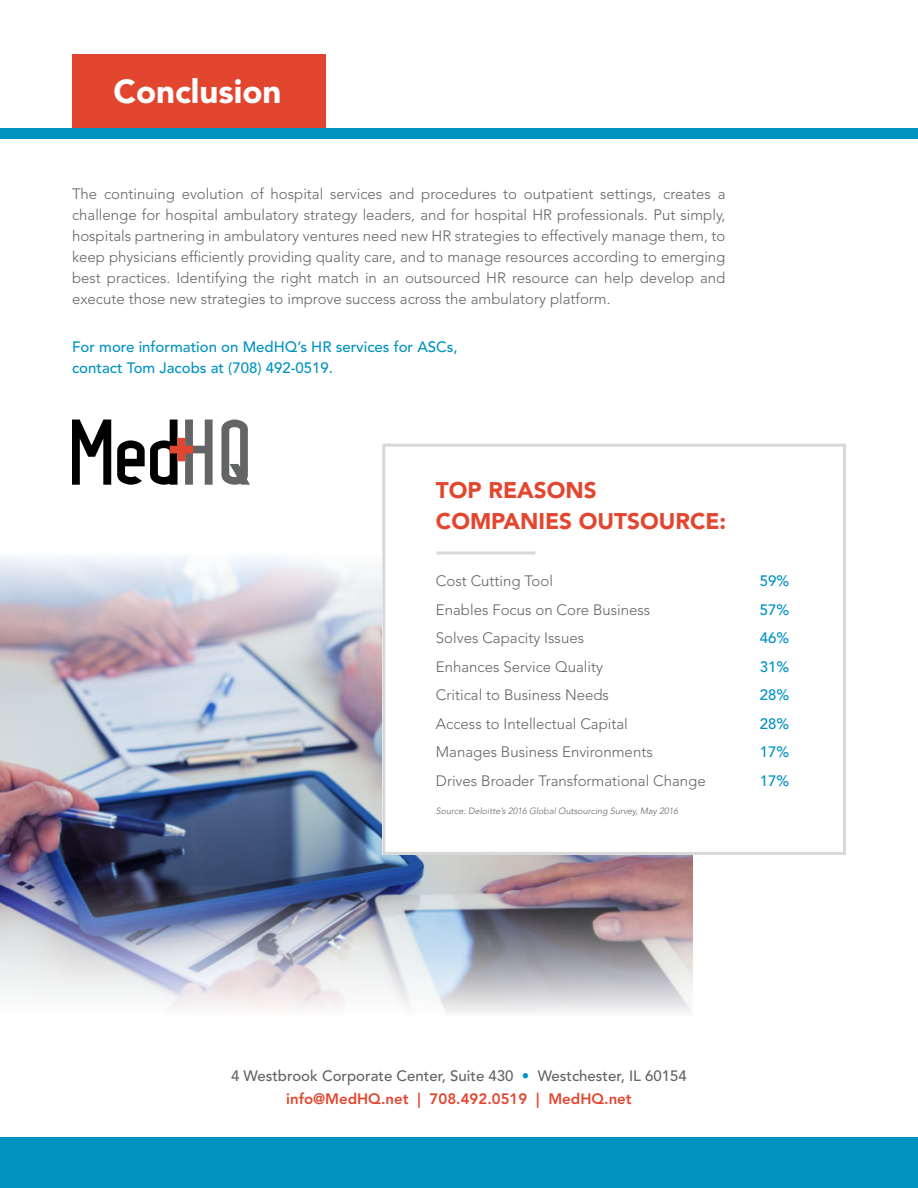
<style>
.page{position:relative;width:918px;height:1188px;background:#fff}
.page>*{position:absolute;margin:0;border:0;box-sizing:border-box;transform-origin:0 0}
.t1{font:900 33px "Avenir LT Std";color:#fff}
.t2{font:900 22.5px/31.5px "Avenir LT Std";color:#e3462f}
.t3{font:300 15px/21px "Avenir LT Std";color:#636466;text-align:justify}
.t4{font:500 15px/21px "Avenir LT Std";color:#0093c2}
.t5{font:500 15px/22.5px "Avenir LT Std";color:#636466;text-align:center}
.t6{font:italic 300 9px "Avenir LT Std";color:#636466}
.s1{color:#0093c2}
.s2{font-weight:800;color:#e3462f}
</style>
<div class="page">
<div style="left:72px;top:54px;width:254px;height:74px;background:#e3462f"></div>
<img style="left:0;top:688px;width:693px;height:196px">
<svg style="left:0;top:557px;width:382px;height:131px"></svg>
<img style="left:0;top:884px;width:693px;height:128px">
<div style="left:0;top:128px;width:918px;height:11px;background:#0093c2"></div>
<div style="left:0;top:1138px;width:918px;height:50px;background:#0093c2"></div>
<div style="left:382px;top:444px;width:464px;height:411px;background:#fff"></div>
<hr style="left:436px;top:551px;width:99px;height:3px;background:#636466">
<svg style="left:221px;top:420px;width:29px;height:65px"></svg>
<svg style="left:72px;top:420px;width:39px;height:65px"></svg>
<svg style="left:117px;top:420px;width:96px;height:65px"></svg>
<h1 class="t1" style="left:113px;top:71px;width:170px">Conclusion</h1>
<p class="t3" style="left:72px;top:183px;width:655px">The continuing evolution of hospital services and procedures to outpatient settings, creates a challenge for hospital ambulatory strategy leaders, and for hospital HR professionals. Put simply, hospitals partnering in ambulatory ventures need new HR strategies to effectively manage them, to keep physicians efficiently providing quality care, and to manage resources according to emerging best practices. Identifying the right match in an outsourced HR resource can help develop and execute those new strategies to improve success across the ambulatory platform.</p>
<p class="t4" style="left:72px;top:337px;width:387px">For more information on MedHQ’s HR services for ASCs, contact Tom Jacobs at (708) 492-0519.</p>
<h2 class="t2" style="left:436px;top:474px;width:292px">TOP REASONS<br>COMPANIES OUTSOURCE:</h2>
<p class="t3" style="left:436px;top:571px;width:119px">Cost Cutting Tool</p>
<p class="t4" style="left:760px;top:571px;width:31px">59%</p>
<p class="t3" style="left:436px;top:599px;width:216px">Enables Focus on Core Business</p>
<p class="t4" style="left:760px;top:600px;width:31px">57%</p>
<p class="t3" style="left:436px;top:628px;width:150px">Solves Capacity Issues</p>
<p class="t4" style="left:760px;top:628px;width:31px">46%</p>
<p class="t3" style="left:436px;top:656px;width:168px">Enhances Service Quality</p>
<p class="t4" style="left:760px;top:657px;width:31px">31%</p>
<p class="t3" style="left:436px;top:685px;width:175px">Critical to Business Needs</p>
<p class="t4" style="left:760px;top:685px;width:31px">28%</p>
<p class="t3" style="left:436px;top:713px;width:193px">Access to Intellectual Capital</p>
<p class="t4" style="left:760px;top:714px;width:31px">28%</p>
<p class="t3" style="left:436px;top:742px;width:218px">Manages Business Environments</p>
<p class="t4" style="left:760px;top:742px;width:31px">17%</p>
<p class="t3" style="left:436px;top:770px;width:271px">Drives Broader Transformational Change</p>
<p class="t4" style="left:760px;top:771px;width:31px">17%</p>
<p class="t6" style="left:436px;top:806px;width:244px">Source: Deloitte’s 2016 Global Outsourcing Survey, May 2016</p>
<p class="t5" style="left:231px;top:1065px;width:457px">4 Westbrook Corporate Center, Suite 430 <span class="s1">•</span> Westchester, IL 60154 <span class="s2">info@MedHQ.net | 708.492.0519 | MedHQ.net</span></p>
</div>
